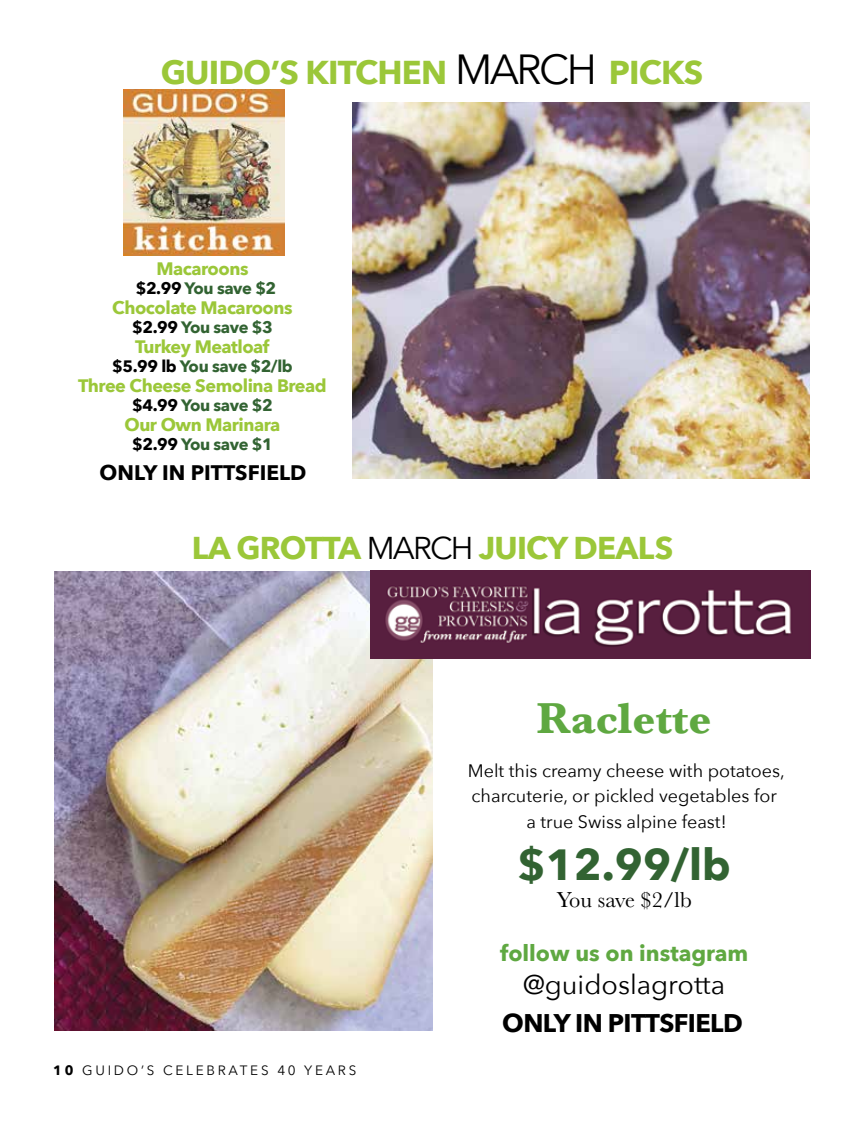
<style>
.page{position:relative;width:864px;height:1134px;background:#fff}
.page>*{position:absolute;margin:0;border:0;box-sizing:border-box;transform-origin:0 0}
.t1{font:700 45px "Baskerville";color:#5fa841}
.t2{font:700 43.5px "Avenir Next";color:#326332}
.t3{font:700 33px "Avenir Next";letter-spacing:-.025em;color:#9bc739}
.t4{font:700 31.5px "Avenir Next";letter-spacing:-.025em;color:#9bc739}
.t5{font:27px "Avenir Next";color:#000}
.t6{font:700 25.5px "Avenir Next";letter-spacing:-.025em;color:#000}
.t7{font:700 22.5px "Avenir Next";color:#5fa841}
.t8{font:22.5px "Baskerville";letter-spacing:-.01em;color:#000}
.t9{font:700 21px "Avenir Next";color:#000}
.t10{font:18px/25.5px "Avenir Next";color:#000;text-align:center}
.t11{font:700 18px "Avenir Next";letter-spacing:-.025em;color:#9bc739}
.t12{font:700 16.5px "Avenir Next";letter-spacing:-.025em;color:#326332}
.t13{font:13.5px "Avenir Next";letter-spacing:.2em;color:#000}
.s1{font-weight:400;font-size:42px;color:#000}
.s2{color:#000}
.s3{font-weight:400;color:#000}
.s4{font-weight:700}
</style>
<div class="page">
<img style="left:353px;top:102px;width:457px;height:376px">
<img style="left:55px;top:571px;width:378px;height:460px">
<img style="left:371px;top:570px;width:440px;height:88px">
<img style="left:124px;top:90px;width:161px;height:166px">
<h3 class="t3" style="left:161px;top:44px;width:544px">GUIDO’S KITCHEN <span class="s1">MARCH</span> PICKS</h3>
<p class="t11" style="left:156px;top:253px;width:94px">Macaroons</p>
<p class="t12" style="left:136px;top:274px;width:142px"><span class="s2">$2.99</span> You save $2</p>
<p class="t11" style="left:112px;top:292px;width:182px">Chocolate Macaroons</p>
<p class="t12" style="left:132px;top:313px;width:142px"><span class="s2">$2.99</span> You save $3</p>
<p class="t11" style="left:135px;top:331px;width:136px">Turkey Meatloaf</p>
<p class="t12" style="left:112px;top:352px;width:182px"><span class="s2">$5.99 lb</span> You save $2/lb</p>
<p class="t11" style="left:78px;top:370px;width:250px">Three Cheese Semolina Bread</p>
<p class="t12" style="left:132px;top:391px;width:142px"><span class="s2">$4.99</span> You save $2</p>
<p class="t11" style="left:125px;top:409px;width:157px">Our Own Marinara</p>
<p class="t12" style="left:132px;top:430px;width:142px"><span class="s2">$2.99</span> You save $1</p>
<p class="t9" style="left:100px;top:454px;width:208px">ONLY IN PITTSFIELD</p>
<h3 class="t4" style="left:192px;top:521px;width:483px">LA GROTTA <span class="s3">MARCH</span> JUICY DEALS</h3>
<p class="t13" style="left:53px;top:1059px;width:304px"><span class="s4">10</span> GUIDO’S CELEBRATES 40 YEARS</p>
<h1 class="t1" style="left:537px;top:687px;width:176px">Raclette</h1>
<p class="t10" style="left:468px;top:757px;width:319px">Melt this creamy cheese with potatoes, charcuterie, or pickled vegetables for a true Swiss alpine feast!</p>
<h2 class="t2" style="left:518px;top:827px;width:215px">$12.99/lb</h2>
<p class="t8" style="left:557px;top:886px;width:137px">You save $2/lb</p>
<p class="t7" style="left:500px;top:934px;width:250px">follow us on instagram</p>
<h3 class="t5" style="left:523px;top:961px;width:204px">@guidoslagrotta</h3>
<h3 class="t6" style="left:502px;top:1001px;width:242px">ONLY IN PITTSFIELD</h3>
</div>
